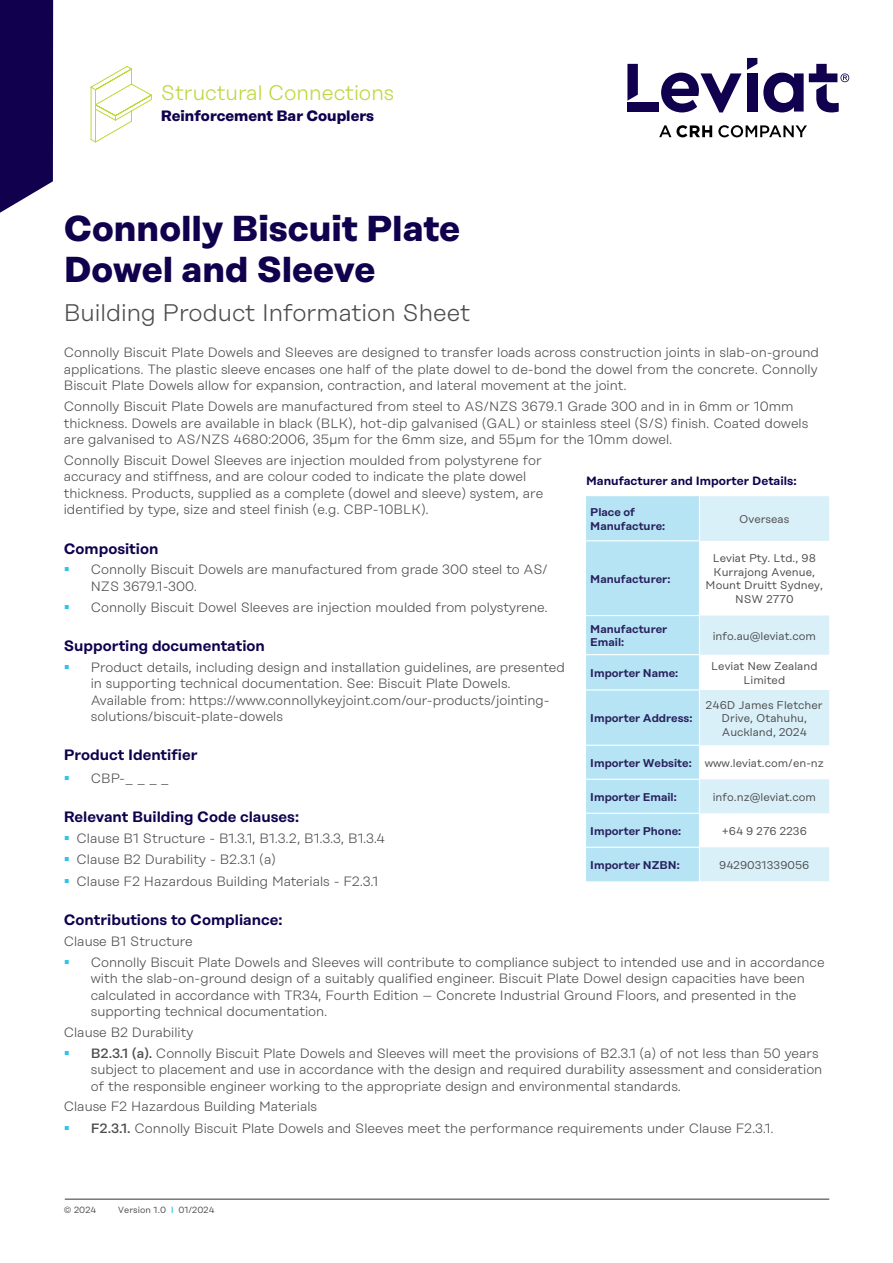
<style>
.page{position:relative;width:893px;height:1263px;background:#fff}
.page>*{position:absolute;margin:0;border:0;box-sizing:border-box;transform-origin:0 0}
.t1{font:700 36px/40.5px "Rational Display";color:#10004d}
.t2{font:300 24px "Rational Display";color:#4d4d4f}
.t3{font:300 21px "Rational Display";color:#bed73b}
.t4{font:600 15px "Rational Display";color:#10004d}
.t5{font:700 15px "Rational Display";color:#10004d}
.t6{font:300 13.5px/16.5px "Rational Display";color:#4d4d4f}
.t7{font:600 12px "Rational Display";color:#10004d}
.t8{font:11.25px/13.5px "Rational Display";color:#4d4d4f;text-align:center}
.t9{font:600 11.25px/13.5px "Rational Display";color:#29215e}
.t10{font:9px "Rational Display";color:#4d4d4f}
.s1{font-weight:500}
.s2{font-weight:600;color:#29215e}
.s3{font-weight:500;color:#2ec3e7}
</style>
<div class="page">
<svg style="left:659px;top:125px;width:53px;height:12px"></svg>
<svg style="left:718px;top:125px;width:89px;height:12px"></svg>
<div style="left:627px;top:102px;width:32px;height:10px;background:#10004d"></div>
<svg style="left:627px;top:64px;width:11px;height:37px"></svg>
<svg style="left:661px;top:58px;width:96px;height:54px"></svg>
<svg style="left:763px;top:64px;width:86px;height:48px"></svg>
<svg style="left:0;top:0;width:53px;height:213px;background:#22135a"></svg>
<div style="left:586px;top:496px;width:113px;height:385px;background:#b7e4f4"></div>
<svg style="left:700px;top:496px;width:129px;height:385px;fill:#daf0f8"></svg>
<hr style="left:586px;top:540px;width:114px;height:1px;background:#fff">
<hr style="left:586px;top:615px;width:114px;height:1px;background:#fff">
<hr style="left:586px;top:654px;width:114px;height:1px;background:#fff">
<hr style="left:586px;top:689px;width:114px;height:1px;background:#fff">
<hr style="left:586px;top:745px;width:114px;height:1px;background:#fff">
<hr style="left:586px;top:779px;width:114px;height:1px;background:#fff">
<hr style="left:586px;top:813px;width:114px;height:1px;background:#fff">
<hr style="left:586px;top:847px;width:114px;height:1px;background:#fff">
<hr style="left:65px;top:1199px;width:764px;height:1px;background:#71767a">
<svg style="left:90px;top:66px;width:62px;height:77px"></svg>
<h3 class="t3" style="left:161px;top:81px;width:235px">Structural Connections</h3>
<p class="t5" style="left:161px;top:107px;width:215px">Reinforcement Bar Couplers</p>
<h1 class="t1" style="left:64px;top:208px;width:398px">Connolly Biscuit Plate<br>Dowel and Sleeve</h1>
<h2 class="t2" style="left:64px;top:299px;width:408px">Building Product Information Sheet</h2>
<p class="t6" style="left:64px;top:344px;width:757px;text-align:justify">Connolly Biscuit Plate Dowels and Sleeves are designed to transfer loads across construction joints in slab-on-ground applications. The plastic sleeve encases one half of the plate dowel to de-bond the dowel from the concrete. Connolly Biscuit Plate Dowels allow for expansion, contraction, and lateral movement at the joint.</p>
<p class="t6" style="left:64px;top:398px;width:746px">Connolly Biscuit Plate Dowels are manufactured from steel to AS/NZS 3679.1 Grade 300 and in in 6mm or 10mm thickness. Dowels are available in black (BLK), hot-dip galvanised (GAL) or stainless steel (S/S) finish. Coated dowels are galvanised to AS/NZS 4680:2006, 35μm for the 6mm size, and 55μm for the 10mm dowel.</p>
<p class="t6" style="left:64px;top:452px;width:481px">Connolly Biscuit Dowel Sleeves are injection moulded from polystyrene for accuracy and stiffness, and are colour coded to indicate the plate dowel thickness. Products, supplied as a complete (dowel and sleeve) system, are identified by type, size and steel finish (e.g. CBP-10BLK).</p>
<p class="t4" style="left:64px;top:539px;width:96px">Composition</p>
<p class="t6" style="left:91px;top:561px;width:459px">Connolly Biscuit Dowels are manufactured from grade 300 steel to AS/<br>NZS 3679.1-300.</p>
<p class="t6" style="left:91px;top:599px;width:458px">Connolly Biscuit Dowel Sleeves are injection moulded from polystyrene.</p>
<p class="t4" style="left:64px;top:637px;width:203px">Supporting documentation</p>
<p class="t6" style="left:91px;top:659px;width:475px">Product details, including design and installation guidelines, are presented in supporting technical documentation. See: Biscuit Plate Dowels.<br>Available from: https://www.connollykeyjoint.com/our-products/jointing&shy;solutions/biscuit-plate-dowels</p>
<p class="t4" style="left:64px;top:746px;width:135px">Product Identifier</p>
<p class="t6" style="left:91px;top:770px;width:80px">CBP-_ _ _ _</p>
<p class="t4" style="left:64px;top:808px;width:237px">Relevant Building Code clauses:</p>
<p class="t6" style="left:77px;top:828px;width:310px;line-height:20.7px">Clause B1 Structure - B1.3.1, B1.3.2, B1.3.3, B1.3.4<br>Clause B2 Durability - B2.3.1 (a)</p>
<p class="t6" style="left:77px;top:873px;width:303px">Clause F2 Hazardous Building Materials - F2.3.1</p>
<p class="t4" style="left:64px;top:911px;width:220px">Contributions to Compliance:</p>
<p class="t6" style="left:91px;top:931px;width:735px;line-height:20.7px;text-indent:-27px">Clause B1 Structure<br>Connolly Biscuit Plate Dowels and Sleeves will contribute to compliance subject to intended use and in accordance</p>
<p class="t6" style="left:91px;top:970px;width:716px">with the slab-on-ground design of a suitably qualified engineer. Biscuit Plate Dowel design capacities have been calculated in accordance with TR34, Fourth Edition – Concrete Industrial Ground Floors, and presented in the supporting technical documentation.</p>
<p class="t6" style="left:91px;top:1022px;width:729px;line-height:20.7px;text-indent:-27px">Clause B2 Durability<br><span class="s1">B2.3.1 (a).</span> Connolly Biscuit Plate Dowels and Sleeves will meet the provisions of B2.3.1 (a) of not less than 50 years</p>
<p class="t6" style="left:91px;top:1061px;width:733px">subject to placement and use in accordance with the design and required durability assessment and consideration of the responsible engineer working to the appropriate design and environmental standards.</p>
<p class="t6" style="left:91px;top:1095px;width:684px;line-height:22.2px;text-indent:-27px">Clause F2 Hazardous Building Materials<br><span class="s1">F2.3.1.</span> Connolly Biscuit Plate Dowels and Sleeves meet the performance requirements under Clause F2.3.1.</p>
<p class="t7" style="left:586px;top:473px;width:212px">Manufacturer and Importer Details:</p>
<p class="t9" style="left:590px;top:505px;width:76px">Place of<br>Manufacture:</p>
<p class="t8" style="left:739px;top:512px;width:52px">Overseas</p>
<p class="t8" style="left:706px;top:552px;width:119px">Leviat Pty. Ltd., 98<br>Kurrajong Avenue,<br>Mount Druitt Sydney,<br>NSW 2770</p>
<p class="t9" style="left:590px;top:572px;width:82px">Manufacturer:</p>
<p class="t9" style="left:590px;top:622px;width:79px">Manufacturer<br>Email:</p>
<p class="t8" style="left:713px;top:629px;width:105px">info.au@leviat.com</p>
<p class="t9" style="left:590px;top:666px;width:89px">Importer Name:</p>
<p class="t8" style="left:711px;top:659px;width:108px">Leviat New Zealand<br>Limited</p>
<p class="t9" style="left:590px;top:711px;width:104px">Importer Address:</p>
<p class="t8" style="left:706px;top:698px;width:118px">246D James Fletcher<br>Drive, Otahuhu,<br>Auckland, 2024</p>
<p class="t8" style="left:590px;top:756px;width:235px"><span class="s2">Importer Website:</span> www.leviat.com/en-nz</p>
<p class="t9" style="left:590px;top:790px;width:88px">Importer Email:</p>
<p class="t8" style="left:713px;top:790px;width:105px">info.nz@leviat.com</p>
<p class="t9" style="left:590px;top:824px;width:92px">Importer Phone:</p>
<p class="t8" style="left:722px;top:824px;width:87px">+64 9 276 2236</p>
<p class="t9" style="left:590px;top:858px;width:91px">Importer NZBN:</p>
<p class="t8" style="left:719px;top:858px;width:92px">9429031339056</p>
<p class="t10" style="left:64px;top:1204px;width:34px">© 2024</p>
<p class="t10" style="left:118px;top:1204px;width:98px">Version 1.0 <span class="s3">l</span> 01/2024</p>
</div>
